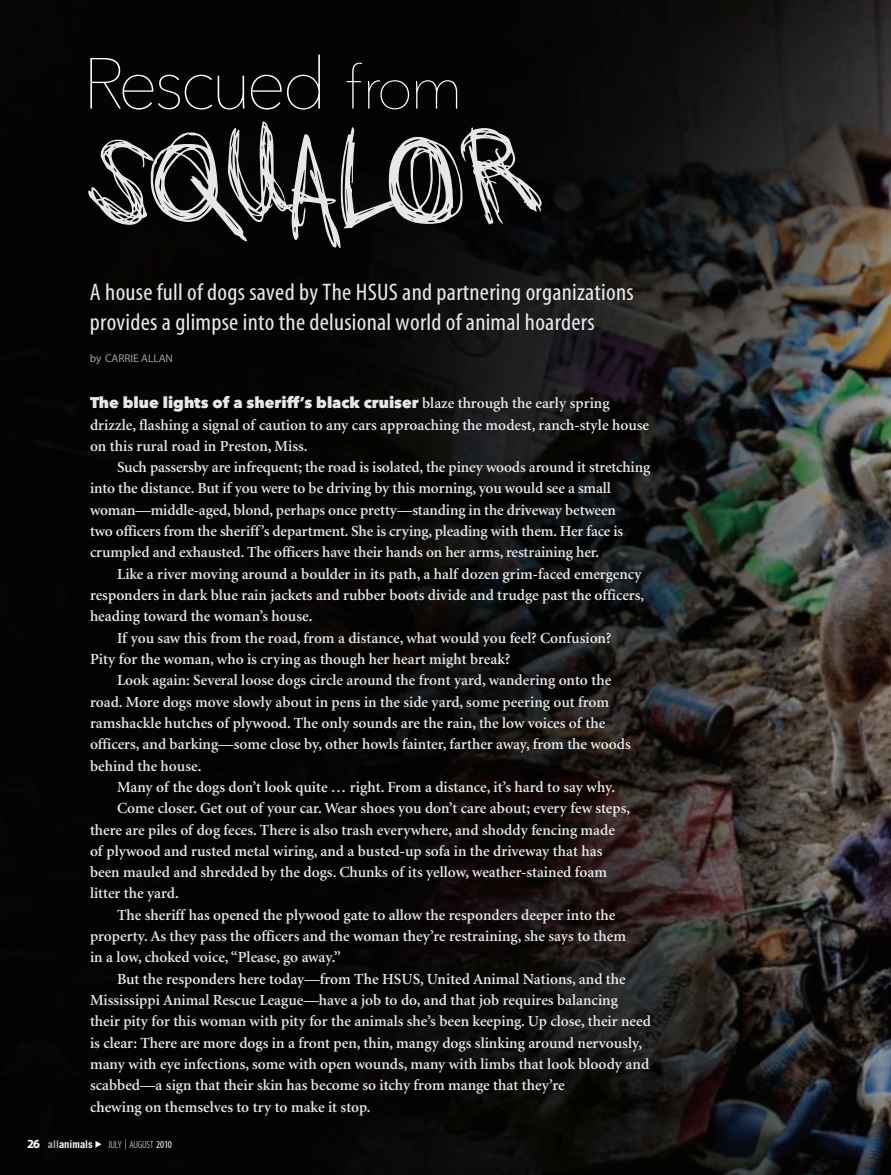
<style>
.page{position:relative;width:891px;height:1175px;background:#fff}
.page>*{position:absolute;margin:0;border:0;box-sizing:border-box;transform-origin:0 0}
.t1{font:200 71.4px "Avenir Next LT Pro";letter-spacing:-.05em;color:#fff}
.t2{font:24px/30px "Myriad MM400 RG300 CN";letter-spacing:.01em;color:#e6e7e9;scale:1.05 1}
.t3{font:600 15.45px/21.3px "Minion";color:#e6e7e9}
.t4{font:800 15.45px "Avenir Next LT Pro";color:#e6e7e9}
.t5{font:11.25px "Myriad MM400 RG600 NO";color:#9d9fa2}
.t6{font:10.5px "Myriad MM213 LT300 CN";letter-spacing:-.025em;color:#fff}
.t7{font:700 10.5px "Trade Gothic";color:#fff}
.s1{font-size:59.7px}
.s2{font-family:"Minion";font-weight:600}
.s3{font-family:"Myriad MM700 BD600 NO";font-weight:400;font-size:12.45px}
.s4{color:#b2b3b7}
.s5{font-family:"Myriad MM400 RG300 CN"}
</style>
<div class="page">
<img style="left:0;top:0;width:891px;height:1174px">
<svg style="left:88px;top:122px;width:454px;height:129px;background:#373737"></svg>
<svg style="left:95px;top:1140px;width:6px;height:7px"></svg>
<h1 class="t1" style="left:83px;top:58px;width:382px">Rescued <span class="s1">from</span></h1>
<h2 class="t2" style="left:90px;top:279px;width:519px">A house full of dogs saved by The HSUS and partnering organizations provides a glimpse into the delusional world of animal hoarders</h2>
<p class="t5" style="left:90px;top:354px;width:85px">by CARRIE ALLAN</p>
<p class="t4" style="left:90px;top:397px;width:521px">The blue lights of a sheriff’s black cruiser <span class="s2">blaze through the early spring</span></p>
<p class="t3" style="left:90px;top:415px;width:561px">drizzle, flashing a signal of caution to any cars approaching the modest, ranch-style house on this rural road in Preston, Miss.</p>
<p class="t3" style="left:90px;top:458px;width:562px;text-indent:27px">Such passersby are infrequent; the road is isolated, the piney woods around it stretching into the distance. But if you were to be driving by this morning, you would see a small woman—middle-aged, blond, perhaps once pretty—standing in the driveway between<br>two officers from the sheriff’s department. She is crying, pleading with them. Her face is crumpled and exhausted. The officers have their hands on her arms, restraining her.</p>
<p class="t3" style="left:117px;top:564px;width:526px">Like a river moving around a boulder in its path, a half dozen grim-faced emergency</p>
<p class="t3" style="left:90px;top:585px;width:556px">responders in dark blue rain jackets and rubber boots divide and trudge past the officers,</p>
<p class="t3" style="left:90px;top:607px;width:224px">heading toward the woman’s house.</p>
<p class="t3" style="left:117px;top:628px;width:496px">If you saw this from the road, from a distance, what would you feel? Confusion?</p>
<p class="t3" style="left:90px;top:649px;width:422px">Pity for the woman, who is crying as though her heart might break?</p>
<p class="t3" style="left:117px;top:671px;width:496px">Look again: Several loose dogs circle around the front yard, wandering onto the</p>
<p class="t3" style="left:90px;top:692px;width:521px">road. More dogs move slowly about in pens in the side yard, some peering out from</p>
<p class="t3" style="left:90px;top:713px;width:517px">ramshackle hutches of plywood. The only sounds are the rain, the low voices of the</p>
<p class="t3" style="left:90px;top:735px;width:542px">officers, and barking—some close by, other howls fainter, farther away, from the woods</p>
<p class="t3" style="left:90px;top:756px;width:113px">behind the house.</p>
<p class="t3" style="left:117px;top:777px;width:500px">Many of the dogs don’t look quite … right. From a distance, it’s hard to say why.</p>
<p class="t3" style="left:117px;top:798px;width:515px">Come closer. Get out of your car. Wear shoes you don’t care about; every few steps,</p>
<p class="t3" style="left:90px;top:820px;width:527px">there are piles of dog feces. There is also trash everywhere, and shoddy fencing made</p>
<p class="t3" style="left:90px;top:841px;width:514px">of plywood and rusted metal wiring, and a busted-up sofa in the driveway that has</p>
<p class="t3" style="left:90px;top:862px;width:519px">been mauled and shredded by the dogs. Chunks of its yellow, weather-stained foam</p>
<p class="t3" style="left:90px;top:884px;width:90px">litter the yard.</p>
<p class="t3" style="left:117px;top:905px;width:500px">The sheriff has opened the plywood gate to allow the responders deeper into the</p>
<p class="t3" style="left:90px;top:926px;width:538px">property. As they pass the officers and the woman they’re restraining, she says to them</p>
<p class="t3" style="left:90px;top:948px;width:252px">in a low, choked voice, “Please, go away.”</p>
<p class="t3" style="left:117px;top:969px;width:510px">But the responders here today—from The HSUS, United Animal Nations, and the</p>
<p class="t3" style="left:90px;top:990px;width:529px">Mississippi Animal Rescue League—have a job to do, and that job requires balancing</p>
<p class="t3" style="left:90px;top:1012px;width:563px">their pity for this woman with pity for the animals she’s been keeping. Up close, their need</p>
<p class="t3" style="left:90px;top:1033px;width:554px">is clear: There are more dogs in a front pen, thin, mangy dogs slinking around nervously,</p>
<p class="t3" style="left:90px;top:1054px;width:561px">many with eye infections, some with open wounds, many with limbs that look bloody and</p>
<p class="t3" style="left:90px;top:1075px;width:476px">scabbed—a sign that their skin has become so itchy from mange that they’re</p>
<p class="t3" style="left:90px;top:1097px;width:282px">chewing on themselves to try to make it stop.</p>
<p class="t7" style="left:27px;top:1140px;width:67px"><span class="s3">26</span> <span class="s4">all</span>animals</p>
<p class="t6" style="left:108px;top:1140px;width:65px">JULY | AUGUST <span class="s5">2010</span></p>
</div>
